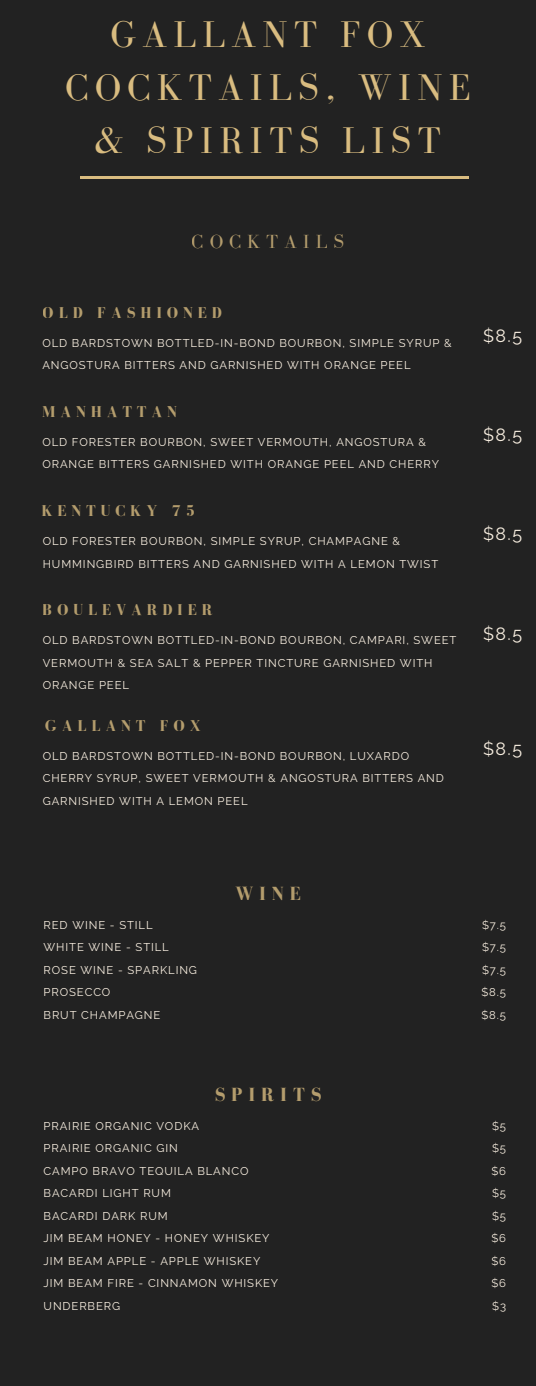
<style>
.page{position:relative;width:536px;height:1386px;background:#222}
.page>*{position:absolute;margin:0;border:0;box-sizing:border-box;transform-origin:0 0}
.t1{font:38.15px/53.2px "Bodoni FLF";letter-spacing:.16em;color:#d9bc80;text-align:center}
.t2{font:700 19.6px "Bodoni FLF";letter-spacing:.3em;color:#d9bc80}
.t3{font:19.6px "Bodoni FLF";letter-spacing:.3em;color:#d9bc80}
.t4{font:17.85px "Raleway";color:#f8eee0}
.t5{font:700 16.1px "Bodoni FLF";letter-spacing:.3em;color:#d9bc80}
.t6{font:11.2px/22.6px "Raleway";letter-spacing:.08em;color:#f8eee0}
</style>
<div class="page">
<hr style="left:80px;top:176px;width:388px;height:3px;background:#d9bc80">
<h1 class="t1" style="left:65px;top:7px;width:407px">GALLANT FOX<br>COCKTAILS, WINE &amp; SPIRITS LIST</h1>
<h2 class="t3" style="left:192px;top:231px;width:153px">COCKTAILS</h2>
<h3 class="t5" style="left:43px;top:304px;width:180px">OLD FASHIONED</h3>
<p class="t6" style="left:42px;top:332px;width:410px">OLD BARDSTOWN BOTTLED-IN-BOND BOURBON, SIMPLE SYRUP &amp;<br>ANGOSTURA BITTERS AND GARNISHED WITH ORANGE PEEL</p>
<h3 class="t5" style="left:42px;top:403px;width:136px">MANHATTAN</h3>
<p class="t6" style="left:42px;top:431px;width:398px">OLD FORESTER BOURBON, SWEET VERMOUTH, ANGOSTURA &amp;<br>ORANGE BITTERS GARNISHED WITH ORANGE PEEL AND CHERRY</p>
<h3 class="t5" style="left:41px;top:502px;width:155px">KENTUCKY 75</h3>
<p class="t6" style="left:43px;top:530px;width:397px">OLD FORESTER BOURBON, SIMPLE SYRUP, CHAMPAGNE &amp;<br>HUMMINGBIRD BITTERS AND GARNISHED WITH A LEMON TWIST</p>
<h3 class="t5" style="left:43px;top:601px;width:171px">BOULEVARDIER</h3>
<p class="t6" style="left:43px;top:629px;width:415px">OLD BARDSTOWN BOTTLED-IN-BOND BOURBON, CAMPARI, SWEET<br>VERMOUTH &amp; SEA SALT &amp; PEPPER TINCTURE GARNISHED WITH<br>ORANGE PEEL</p>
<h3 class="t5" style="left:45px;top:717px;width:157px">GALLANT FOX</h3>
<p class="t6" style="left:43px;top:745px;width:402px">OLD BARDSTOWN BOTTLED-IN-BOND BOURBON, LUXARDO<br>CHERRY SYRUP, SWEET VERMOUTH &amp; ANGOSTURA BITTERS AND<br>GARNISHED WITH A LEMON PEEL</p>
<h3 class="t4" style="left:483px;top:325px;width:40px">$8.5</h3>
<h3 class="t4" style="left:483px;top:425px;width:40px">$8.5</h3>
<h3 class="t4" style="left:483px;top:524px;width:40px">$8.5</h3>
<h3 class="t4" style="left:483px;top:623px;width:40px">$8.5</h3>
<h3 class="t4" style="left:483px;top:738px;width:40px">$8.5</h3>
<h2 class="t2" style="left:235px;top:883px;width:67px">WINE</h2>
<p class="t6" style="left:44px;top:913px;width:155px">RED WINE - STILL<br>WHITE WINE - STILL<br>ROSE WINE - SPARKLING<br>PROSECCO<br>BRUT CHAMPAGNE</p>
<p class="t6" style="left:481px;top:913px;width:26px;text-align:justify">$7.5 $7.5 $7.5 $8.5 $8.5</p>
<h2 class="t2" style="left:214px;top:1084px;width:109px">SPIRITS</h2>
<p class="t6" style="left:44px;top:1114px;width:236px">PRAIRIE ORGANIC VODKA<br>PRAIRIE ORGANIC GIN<br>CAMPO BRAVO TEQUILA BLANCO<br>BACARDI LIGHT RUM<br>BACARDI DARK RUM<br>JIM BEAM HONEY - HONEY WHISKEY<br>JIM BEAM APPLE - APPLE WHISKEY<br>JIM BEAM FIRE - CINNAMON WHISKEY<br>UNDERBERG</p>
<p class="t6" style="left:491px;top:1114px;width:16px;text-align:justify">$5 $5 $6 $5 $5 $6 $6 $6 $3</p>
</div>
